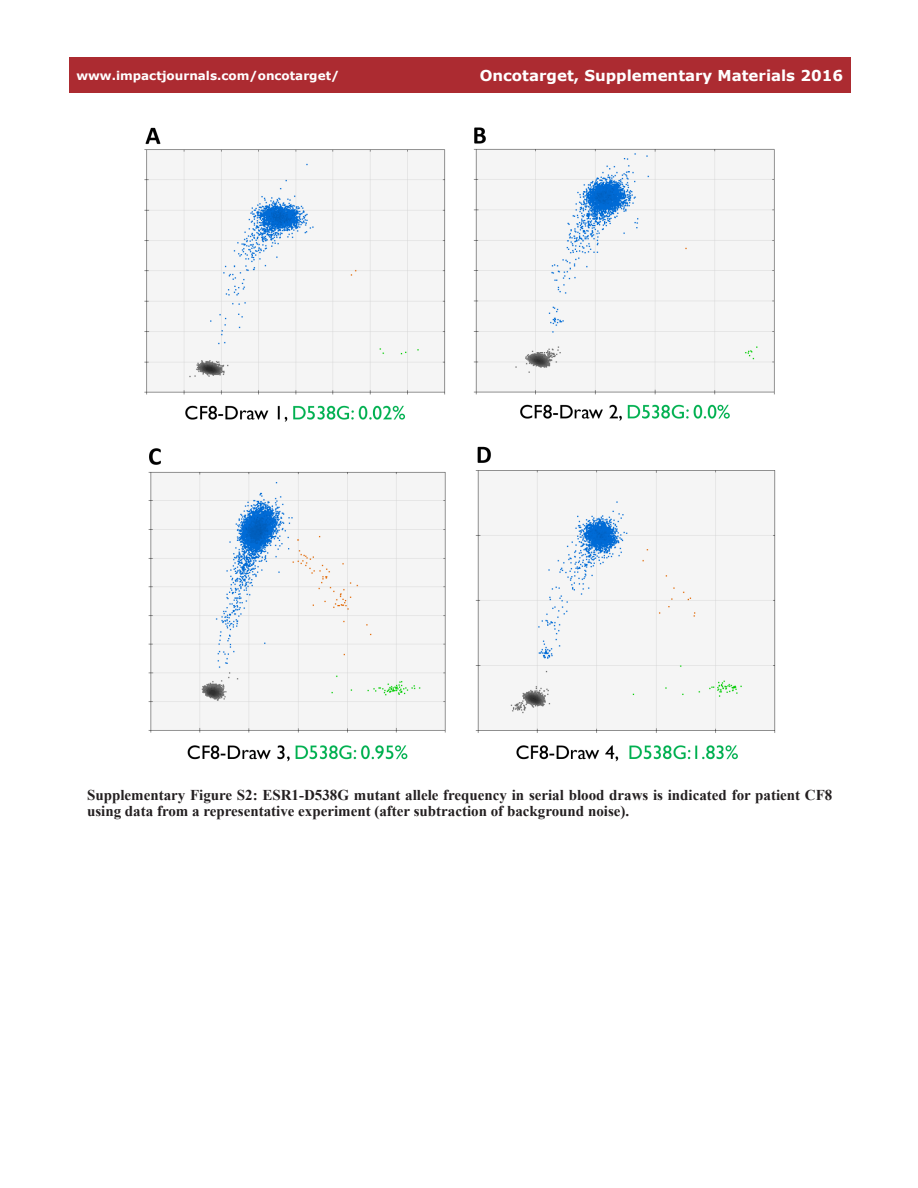
<style>
.page{position:relative;width:918px;height:1188px;background:#fff}
.page>*{position:absolute;margin:0;border:0;box-sizing:border-box;transform-origin:0 0}
.figuretext{font:700 15px/16.2px "Times New Roman";color:#231f20}
.t1{font:700 15px "Verdana";color:#fff}
.t2{font:700 12px "Verdana";color:#fff}
</style>
<div class="page">
<div style="left:69px;top:57px;width:781px;height:36px;background:#ac2b31"></div>
<img style="left:144px;top:127px;width:632px;height:635px">
<p class="t2" style="left:76px;top:67px;width:264px">www.impactjournals.com/oncotarget/</p>
<p class="t1" style="left:480px;top:65px;width:365px">Oncotarget, Supplementary Materials 2016</p>
<p class="figuretext" style="left:87px;top:787px;width:747px">Supplementary Figure S2: ESR1-D538G mutant allele frequency in serial blood draws is indicated for patient CF8 using data from a representative experiment (after subtraction of background noise).</p>
</div>
